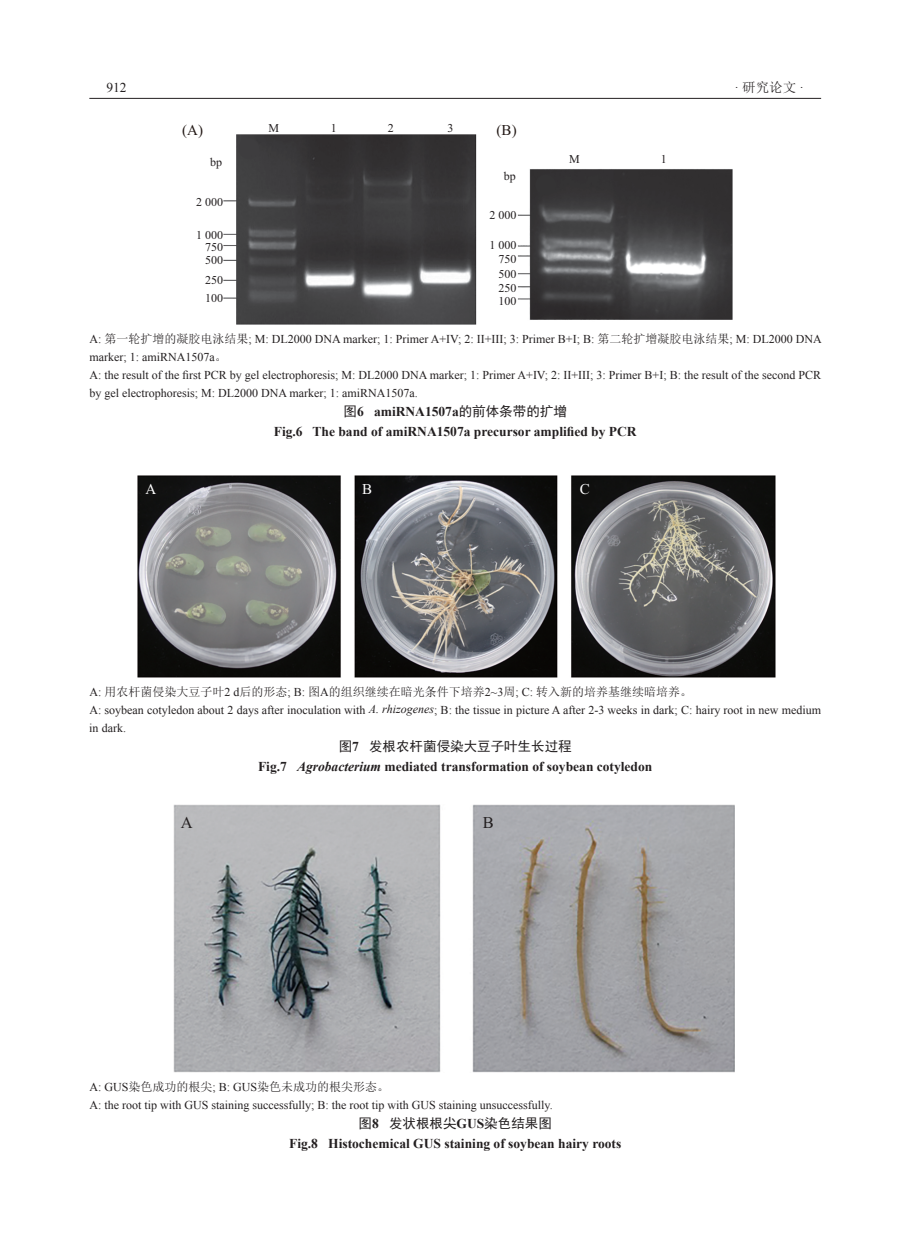
<style>
.page{position:relative;width:919px;height:1238px;background:#fff}
.page>*{position:absolute;margin:0;border:0;box-sizing:border-box;transform-origin:0 0}
.t1{font:16.5px "Times New Roman";color:#231f20}
.t2{font:15px "Times New Roman";color:#231916}
.t3{font:15px "Times New Roman";color:#fff}
.t4{font:700 13.5px/20.2px "Times New Roman";color:#231f20;text-align:center}
.t5{font:13.5px "Sim Hei";color:#231f20}
.t6{font:13.5px "Sim Sun";color:#231f20}
.t7{font:13.5px "Times New Roman";color:#231f20}
.t8{font:12px/18px "Times New Roman";color:#231f20}
.t9{font:12px "Sim Sun";color:#231f20}
.s1{font-family:"Times New Roman"}
.s2{font-family:"Sim Sun"}
.s3{font-family:"Sim Hei";font-weight:400}
.s4{font-style:italic}
.s5{font-family:"Times New Roman";font-weight:700}
</style>
<div class="page">
<hr style="left:89px;top:98px;width:732px;height:1px;background:#231f20">
<img style="left:223px;top:134px;width:509px;height:190px">
<img style="left:137px;top:475px;width:638px;height:202px">
<img style="left:173px;top:805px;width:562px;height:267px">
<p class="t7" style="left:106px;top:79px;width:22px">912</p>
<p class="t6" style="left:734px;top:81px;width:71px"><span class="s1">·</span> 研究论文 <span class="s1">·</span></p>
<p class="t2" style="left:182px;top:119px;width:22px">(A)</p>
<p class="t8" style="left:388px;top:119px;width:7px">2</p>
<p class="t8" style="left:447px;top:119px;width:7px">3</p>
<p class="t2" style="left:496px;top:119px;width:21px">(B)</p>
<p class="t8" style="left:210px;top:153px;width:13px">bp</p>
<p class="t8" style="left:503px;top:166px;width:13px">bp</p>
<p class="t8" style="left:331px;top:119px;width:7px">1</p>
<p class="t8" style="left:268px;top:119px;width:12px">M</p>
<p class="t8" style="left:196px;top:192px;width:28px">2 000</p>
<p class="t8" style="left:205px;top:228px;width:19px;line-height:12.8px;text-align:justify;text-indent:-9px">1 000<br>750<br>500</p>
<p class="t8" style="left:205px;top:271px;width:19px">250<br>100</p>
<p class="t8" style="left:489px;top:206px;width:28px">2 000</p>
<p class="t8" style="left:498px;top:238px;width:19px;line-height:14.2px;text-align:justify;text-indent:-9px">1 000<br>750<br>500<br>250</p>
<p class="t8" style="left:498px;top:292px;width:19px">100</p>
<p class="t8" style="left:569px;top:150px;width:12px">M</p>
<p class="t8" style="left:660px;top:150px;width:7px">1</p>
<p class="t8" style="left:89px;top:329px;width:734px">A: <span class="s2">第一轮扩增的凝胶电泳结果</span>; M: DL2000 DNA marker; 1: Primer A+IV; 2: II+III; 3: Primer B+I; B: <span class="s2">第二轮扩增凝胶电泳结果</span>; M: DL2000 DNA marker; 1: amiRNA1507a<span class="s2">。<br></span>A: the result of the first PCR by gel electrophoresis; M: DL2000 DNA marker; 1: Primer A+IV; 2: II+III; 3: Primer B+I; B: the result of the second PCR by gel electrophoresis; M: DL2000 DNA marker; 1: amiRNA1507a.</p>
<p class="t4" style="left:274px;top:401px;width:364px"><span class="s3">图</span>6 amiRNA1507a<span class="s3">的前体条带的扩增<br></span>Fig.6 The band of amiRNA1507a precursor amplified by PCR</p>
<p class="t3" style="left:145px;top:479px;width:12px">A</p>
<p class="t3" style="left:362px;top:479px;width:12px">B</p>
<p class="t3" style="left:580px;top:479px;width:12px">C</p>
<p class="t9" style="left:89px;top:685px;width:604px"><span class="s1">A:</span> 用农杆菌侵染大豆子叶<span class="s1">2 d</span>后的形态<span class="s1">; B:</span> 图<span class="s1">A</span>的组织继续在暗光条件下培养<span class="s1">2~3</span>周<span class="s1">; C:</span> 转入新的培养基继续暗培养。</p>
<p class="t8" style="left:89px;top:700px;width:733px">A: soybean cotyledon about 2 days after inoculation with <span class="s4">A. rhizogenes</span>; B: the tissue in picture A after 2-3 weeks in dark; C: hairy root in new medium in dark.</p>
<p class="t5" style="left:339px;top:739px;width:234px">图<span class="s5">7</span> 发根农杆菌侵染大豆子叶生长过程</p>
<p class="t4" style="left:258px;top:756px;width:396px">Fig.7 <span class="s4">Agrobacterium</span> mediated transformation of soybean cotyledon</p>
<h1 class="t1" style="left:181px;top:811px;width:13px">A</h1>
<h1 class="t1" style="left:483px;top:811px;width:13px">B</h1>
<p class="t9" style="left:89px;top:1080px;width:301px"><span class="s1">A: GUS</span>染色成功的根尖<span class="s1">; B: GUS</span>染色未成功的根尖形态。</p>
<p class="t8" style="left:89px;top:1095px;width:465px">A: the root tip with GUS staining successfully; B: the root tip with GUS staining unsuccessfully.</p>
<p class="t5" style="left:358px;top:1116px;width:195px">图<span class="s5">8</span> 发状根根尖<span class="s5">GUS</span>染色结果图</p>
<p class="t4" style="left:289px;top:1133px;width:334px">Fig.8 Histochemical GUS staining of soybean hairy roots</p>
</div>
